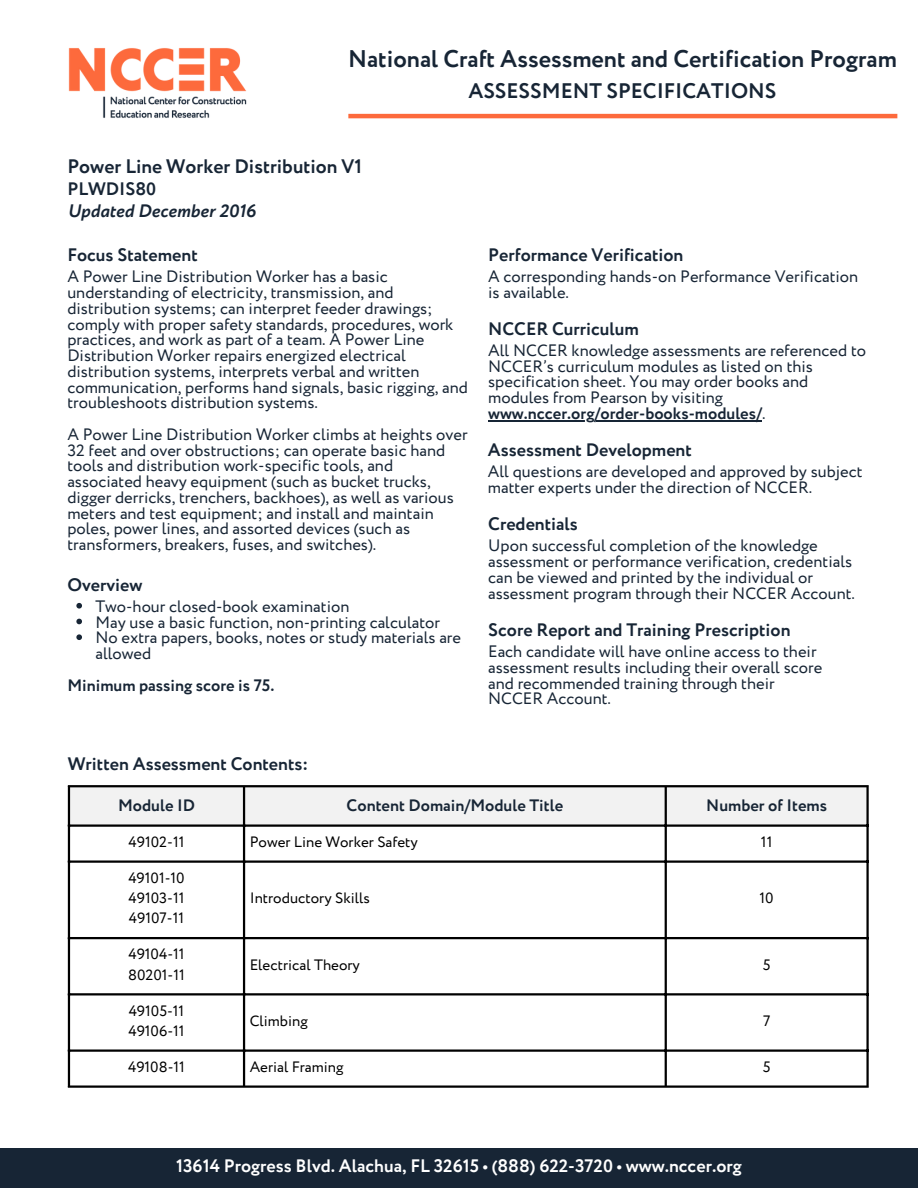
<style>
.page{position:relative;width:918px;height:1188px;background:#fff}
.page>*{position:absolute;margin:0;border:0;box-sizing:border-box;transform-origin:0 0}
.t1{font:700 24px "Circe";color:#172535}
.t2{font:700 21px "Circe";color:#172535}
.t3{font:700 19.5px "Circe";color:#172535}
.t4{font:700 18px "Circe";color:#172535}
.t5{font:700 18px "Circe";color:#fff}
.t6{font:italic 700 18px "Circe";color:#172535}
.t7{font:16.5px/15.8px "Circe";color:#172535}
.t8{font:700 16.5px "Circe";color:#172535}
.t9{font:15px "Circe";color:#000}
.s1{font-weight:700}
</style>
<div class="page">
<div style="left:0;top:1148px;width:918px;height:40px;background:#172535"></div>
<img style="left:68px;top:48px;width:179px;height:70px">
<hr style="left:348px;top:114px;width:549px;height:4px;background:#fd6a3c">
<div style="left:70px;top:787px;width:796px;height:37px;background:#f2f2f2"></div>
<hr style="left:68px;top:787px;width:2px;height:298px;background:#000">
<hr style="left:243px;top:787px;width:2px;height:298px;background:#000">
<hr style="left:665px;top:787px;width:2px;height:298px;background:#000">
<hr style="left:866px;top:787px;width:3px;height:298px;background:#000">
<hr style="left:68px;top:785px;width:801px;height:2px;background:#000">
<hr style="left:68px;top:824px;width:801px;height:3px;background:#000">
<hr style="left:68px;top:860px;width:801px;height:3px;background:#000">
<hr style="left:68px;top:937px;width:801px;height:2px;background:#000">
<hr style="left:68px;top:993px;width:801px;height:2px;background:#000">
<hr style="left:68px;top:1049px;width:801px;height:3px;background:#000">
<hr style="left:68px;top:1085px;width:801px;height:3px;background:#000">
<svg style="left:76px;top:603px;width:6px;height:6px"></svg>
<svg style="left:76px;top:619px;width:6px;height:5px"></svg>
<svg style="left:76px;top:634px;width:6px;height:6px"></svg>
<hr style="left:488px;top:420px;width:274px;height:1px;background:#172535">
<p class="t1" style="left:348px;top:43px;width:550px">National Craft Assessment and Certification Program</p>
<p class="t2" style="left:468px;top:76px;width:310px">ASSESSMENT SPECIFICATIONS</p>
<p class="t3" style="left:67px;top:153px;width:296px">Power Line Worker Distribution V1</p>
<p class="t4" style="left:67px;top:176px;width:90px">PLWDIS80</p>
<p class="t6" style="left:67px;top:199px;width:190px">Updated December 2016</p>
<p class="t4" style="left:67px;top:243px;width:132px">Focus Statement</p>
<p class="t7" style="left:67px;top:270px;width:402px">A Power Line Distribution Worker has a basic understanding of electricity, transmission, and distribution systems; can interpret feeder drawings; comply with proper safety standards, procedures, work practices, and work as part of a team. A Power Line Distribution Worker repairs energized electrical distribution systems, interprets verbal and written communication, performs hand signals, basic rigging, and troubleshoots distribution systems.</p>
<p class="t7" style="left:67px;top:427px;width:402px">A Power Line Distribution Worker climbs at heights over 32 feet and over obstructions; can operate basic hand tools and distribution work-specific tools, and associated heavy equipment (such as bucket trucks, digger derricks, trenchers, backhoes), as well as various meters and test equipment; and install and maintain poles, power lines, and assorted devices (such as transformers, breakers, fuses, and switches).</p>
<p class="t4" style="left:67px;top:572px;width:76px">Overview</p>
<p class="t7" style="left:95px;top:599px;width:256px">Two-hour closed-book examination</p>
<p class="t7" style="left:95px;top:615px;width:346px">May use a basic function, non-printing calculator</p>
<p class="t7" style="left:95px;top:631px;width:367px">No extra papers, books, notes or study materials are allowed</p>
<p class="t8" style="left:67px;top:674px;width:208px">Minimum passing score is 75.</p>
<p class="t4" style="left:488px;top:243px;width:197px">Performance Verification</p>
<p class="t7" style="left:488px;top:270px;width:372px">A corresponding hands-on Performance Verification is available.</p>
<p class="t4" style="left:488px;top:316px;width:152px">NCCER Curriculum</p>
<p class="t7" style="left:488px;top:343px;width:379px">All NCCER knowledge assessments are referenced to NCCER’s curriculum modules as listed on this specification sheet. You may order books and modules from Pearson by visiting <span class="s1">www.nccer.org/order-books-modules/</span>.</p>
<p class="t4" style="left:488px;top:438px;width:206px">Assessment Development</p>
<p class="t7" style="left:488px;top:465px;width:376px">All questions are developed and approved by subject matter experts under the direction of NCCER.</p>
<p class="t4" style="left:488px;top:512px;width:91px">Credentials</p>
<p class="t7" style="left:488px;top:539px;width:368px">Upon successful completion of the knowledge assessment or performance verification, credentials can be viewed and printed by the individual or assessment program through their NCCER Account.</p>
<p class="t4" style="left:488px;top:617px;width:304px">Score Report and Training Prescription</p>
<p class="t7" style="left:488px;top:644px;width:336px">Each candidate will have online access to their assessment results including their overall score and recommended training through their NCCER Account.</p>
<p class="t4" style="left:68px;top:752px;width:242px">Written Assessment Contents:</p>
<p class="t8" style="left:118px;top:794px;width:78px">Module ID</p>
<p class="t8" style="left:347px;top:794px;width:218px">Content Domain/Module Title</p>
<p class="t8" style="left:706px;top:794px;width:122px">Number of Items</p>
<p class="t9" style="left:129px;top:832px;width:57px">49102-11</p>
<p class="t9" style="left:250px;top:832px;width:170px">Power Line Worker Safety</p>
<p class="t9" style="left:761px;top:832px;width:13px">11</p>
<p class="t9" style="left:128px;top:868px;width:58px">49101-10</p>
<p class="t9" style="left:129px;top:888px;width:57px">49103-11</p>
<p class="t9" style="left:129px;top:908px;width:57px">49107-11</p>
<p class="t9" style="left:250px;top:888px;width:122px">Introductory Skills</p>
<p class="t9" style="left:760px;top:888px;width:16px">10</p>
<p class="t9" style="left:128px;top:944px;width:58px">49104-11</p>
<p class="t9" style="left:128px;top:964px;width:58px">80201-11</p>
<p class="t9" style="left:129px;top:1000px;width:57px">49105-11</p>
<p class="t9" style="left:128px;top:1021px;width:58px">49106-11</p>
<p class="t9" style="left:250px;top:954px;width:112px">Electrical Theory</p>
<p class="t9" style="left:763px;top:954px;width:9px">5</p>
<p class="t9" style="left:250px;top:1011px;width:60px">Climbing</p>
<p class="t9" style="left:763px;top:1011px;width:9px">7</p>
<p class="t9" style="left:128px;top:1057px;width:58px">49108-11</p>
<p class="t9" style="left:250px;top:1057px;width:95px">Aerial Framing</p>
<p class="t9" style="left:763px;top:1057px;width:9px">5</p>
<p class="t5" style="left:176px;top:1154px;width:567px">13614 Progress Blvd. Alachua, FL 32615 • (888) 622-3720 • www.nccer.org</p>
</div>
